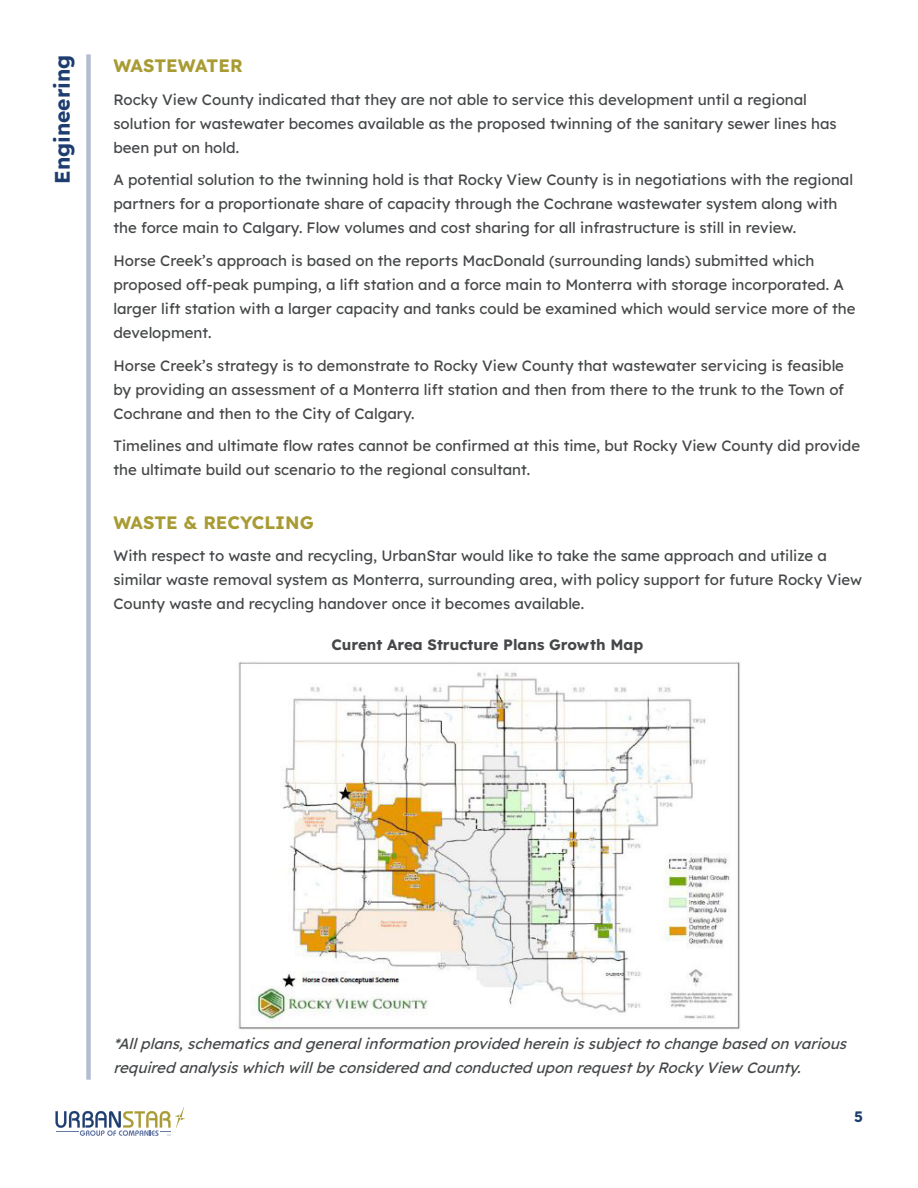
<style>
.page{position:relative;width:918px;height:1188px;background:#fff}
.page>*{position:absolute;margin:0;border:0;box-sizing:border-box;transform-origin:0 0}
.H4___Blue_Paragraph_Headers{font:21px "Lexend";color:#1d3d70}
.H3___Yellow_Caps_Center_Align{font:18px "Lexend";color:#a99b33}
.H3___Yellow_Caps_Left_Align{font:18px "Lexend";color:#a99b33}
.Paragraph___Grey{font:15px/24px "Lexend";color:#454749}
.Paragraph___Grey-2{font:italic 15px/24px "Lexend";color:#454749}
.t1{font:15px "Lexend";color:#1d3d70}
</style>
<div class="page">
<div style="left:86px;top:54px;width:5px;height:1026px;background:#b2bcd2"></div>
<img style="left:238px;top:662px;width:502px;height:368px">
<svg style="left:56px;top:1107px;width:129px;height:29px"></svg>
<p class="H4___Blue_Paragraph_Headers" style="left:47px;top:184px;width:131px;rotate:-90deg">Engineering</p>
<p class="H3___Yellow_Caps_Left_Align" style="left:113px;top:53px;width:131px">WASTEWATER</p>
<p class="Paragraph___Grey" style="left:113px;top:86px;width:725px">Rocky View County indicated that they are not able to service this development until a regional solution for wastewater becomes available as the proposed twinning of the sanitary sewer lines has been put on hold.</p>
<p class="Paragraph___Grey" style="left:113px;top:167px;width:741px">A potential solution to the twinning hold is that Rocky View County is in negotiations with the regional partners for a proportionate share of capacity through the Cochrane wastewater system along with the force main to Calgary. Flow volumes and cost sharing for all infrastructure is still in review.</p>
<p class="Paragraph___Grey" style="left:113px;top:248px;width:744px">Horse Creek’s approach is based on the reports MacDonald (surrounding lands) submitted which proposed off-peak pumping, a lift station and a force main to Monterra with storage incorporated. A larger lift station with a larger capacity and tanks could be examined which would service more of the development.</p>
<p class="Paragraph___Grey" style="left:113px;top:352px;width:732px;text-align:justify">Horse Creek’s strategy is to demonstrate to Rocky View County that wastewater servicing is feasible by providing an assessment of a Monterra lift station and then from there to the trunk to the Town of Cochrane and then to the City of Calgary.</p>
<p class="Paragraph___Grey" style="left:113px;top:433px;width:748px">Timelines and ultimate flow rates cannot be confirmed at this time, but Rocky View County did provide the ultimate build out scenario to the regional consultant.</p>
<p class="H3___Yellow_Caps_Center_Align" style="left:113px;top:509px;width:202px">WASTE &amp; RECYCLING</p>
<p class="Paragraph___Grey" style="left:113px;top:543px;width:750px">With respect to waste and recycling, UrbanStar would like to take the same approach and utilize a similar waste removal system as Monterra, surrounding area, with policy support for future Rocky View<br>County waste and recycling handover once it becomes available.</p>
<p class="Paragraph___Grey" style="left:332px;top:631px;width:313px">Curent Area Structure Plans Growth Map</p>
<p class="Paragraph___Grey-2" style="left:113px;top:1031px;width:740px">*Allplans,schematicsandgeneralinformationprovidedhereinissubjecttochangebasedonvarious requiredanalysiswhichwillbeconsideredandconducteduponrequestby Rocky View County.</p>
<p class="t1" style="left:854px;top:1106px;width:10px">5</p>
</div>
